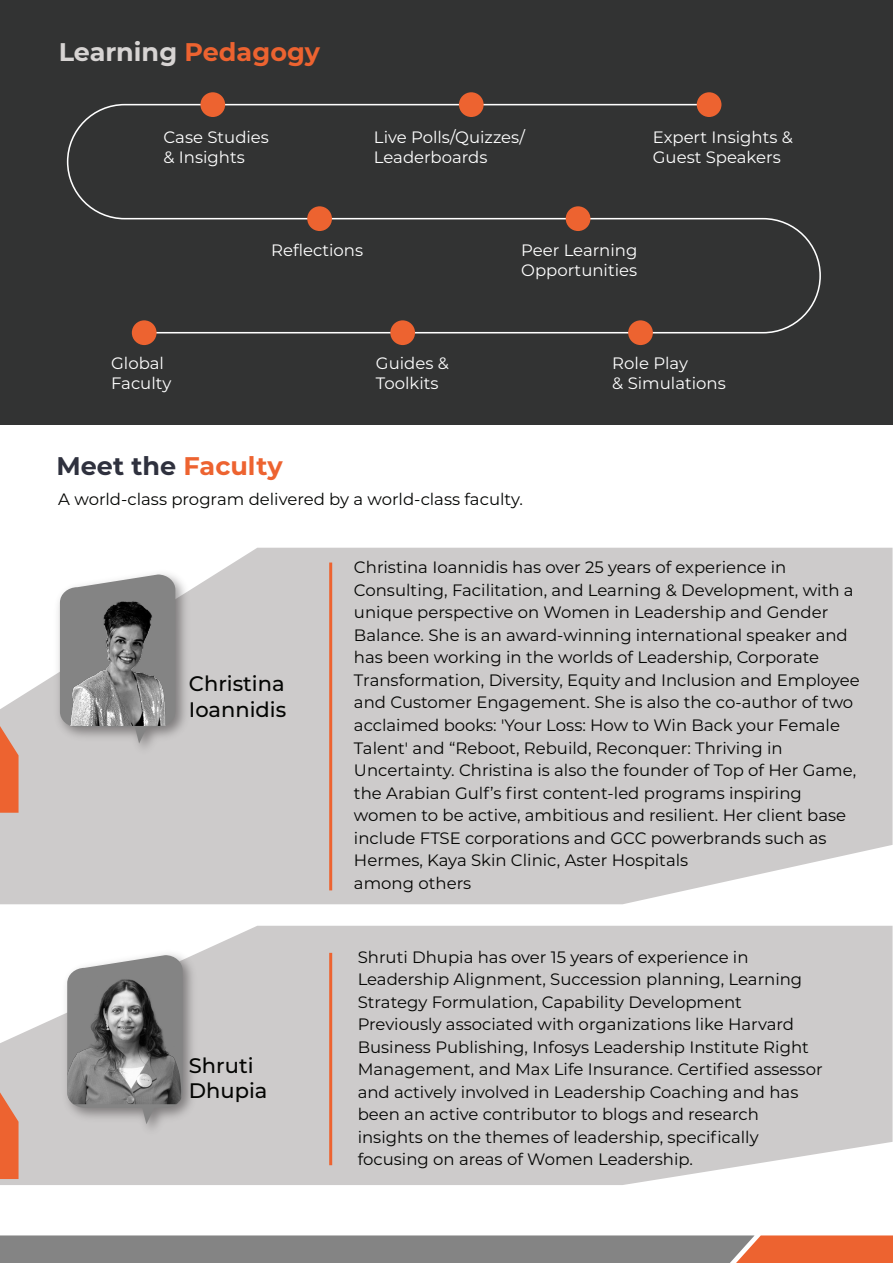
<style>
.page{position:relative;width:893px;height:1263px;background:#fff}
.page>*{position:absolute;margin:0;border:0;box-sizing:border-box;transform-origin:0 0}
.t1{font:700 25.5px "Montserrat";color:#d7d4d3}
.t2{font:700 25.5px "Montserrat";color:#2f313e}
.t3{font:500 21px/25.2px "Montserrat";color:#040503}
.t4{font:16.5px/22.5px "Montserrat";color:#040503}
.t5{font:16.5px/19.8px "Montserrat";color:#fff}
.s1{color:#ed6330}
</style>
<div class="page">
<div style="left:0;top:548px;width:893px;height:356px;background:#cdcbcb"></div>
<img style="left:51px;top:565px;width:142px;height:197px">
<svg style="left:60px;top:574px;width:115px;height:169px"></svg>
<img style="left:63px;top:595px;width:111px;height:131px">
<hr style="left:329px;top:562px;width:3px;height:328px;background:#ed6330">
<svg style="left:0;top:926px;width:893px;height:259px;background:#d0cece"></svg>
<hr style="left:329px;top:953px;width:3px;height:212px;background:#ed6330">
<img style="left:58px;top:946px;width:143px;height:196px">
<svg style="left:67px;top:955px;width:116px;height:169px"></svg>
<img style="left:67px;top:974px;width:116px;height:130px">
<svg style="left:0;top:725px;width:19px;height:88px;background:#e6774f"></svg>
<svg style="left:0;top:1092px;width:19px;height:87px;background:#e6774d"></svg>
<svg style="left:0;top:1235px;width:893px;height:28px;background:#978179"></svg>
<div style="left:0;top:0;width:893px;height:424px;background:#323333"></div>
<svg style="left:66px;top:103px;width:755px;height:231px"></svg>
<div style="left:132px;top:320px;width:25px;height:25px;background:#ed6330;border-radius:50%"></div>
<div style="left:390px;top:320px;width:25px;height:25px;background:#ed6330;border-radius:50%"></div>
<div style="left:628px;top:320px;width:25px;height:25px;background:#ed6330;border-radius:50%"></div>
<div style="left:200px;top:92px;width:25px;height:25px;background:#ed6330;border-radius:50%"></div>
<div style="left:459px;top:92px;width:25px;height:25px;background:#ed6330;border-radius:50%"></div>
<div style="left:697px;top:92px;width:24px;height:25px;background:#ed6330;border-radius:50%"></div>
<div style="left:307px;top:206px;width:25px;height:25px;background:#ed6330;border-radius:50%"></div>
<div style="left:566px;top:206px;width:24px;height:25px;background:#ed6330;border-radius:50%"></div>
<h1 class="t1" style="left:59px;top:34px;width:263px">Learning <span class="s1">Pedagogy</span></h1>
<p class="t5" style="left:164px;top:127px;width:107px">Case Studies &amp; Insights</p>
<p class="t5" style="left:374px;top:127px;width:152px">Live Polls/Quizzes/<br>Leaderboards</p>
<p class="t5" style="left:653px;top:127px;width:141px">Expert Insights &amp;<br>Guest Speakers</p>
<p class="t5" style="left:271px;top:240px;width:94px">Reflections</p>
<p class="t5" style="left:521px;top:240px;width:118px">Peer Learning<br>Opportunities</p>
<p class="t5" style="left:111px;top:353px;width:62px">Global<br>Faculty</p>
<p class="t5" style="left:376px;top:353px;width:74px">Guides &amp;<br>Toolkits</p>
<p class="t5" style="left:612px;top:353px;width:115px">Role Play<br>&amp; Simulations</p>
<h1 class="t2" style="left:57px;top:447px;width:228px">Meet the <span class="s1">Faculty</span></h1>
<p class="t4" style="left:58px;top:488px;width:466px">A world-class program delivered by a world-class faculty.</p>
<p class="t3" style="left:189px;top:670px;width:99px">Christina<br>Ioannidis</p>
<p class="t3" style="left:189px;top:1052px;width:80px">Shruti<br>Dhupia</p>
<p class="t4" style="left:354px;top:556px;width:507px">Christina Ioannidis has over 25 years of experience in Consulting, Facilitation, and Learning &amp; Development, with a unique perspective on Women in Leadership and Gender Balance. She is an award-winning international speaker and has been working in the worlds of Leadership, Corporate Transformation, Diversity, Equity and Inclusion and Employee and Customer Engagement. She is also the co-author of two acclaimed books: 'Your Loss: How to Win Back your Female Talent' and “Reboot, Rebuild, Reconquer: Thriving in Uncertainty. Christina is also the founder of Top of Her Game, the Arabian Gulf’s first content-led programs inspiring women to be active, ambitious and resilient. Her client base include FTSE corporations and GCC powerbrands such as Hermes, Kaya Skin Clinic, Aster Hospitals<br>among others</p>
<p class="t4" style="left:358px;top:945px;width:466px">Shruti Dhupia has over 15 years of experience in Leadership Alignment, Succession planning, Learning Strategy Formulation, Capability Development Previously associated with organizations like Harvard Business Publishing, Infosys Leadership Institute Right Management, and Max Life Insurance. Certified assessor and actively involved in Leadership Coaching and has been an active contributor to blogs and research insights on the themes of leadership, specifically focusing on areas of Women Leadership.</p>
</div>
